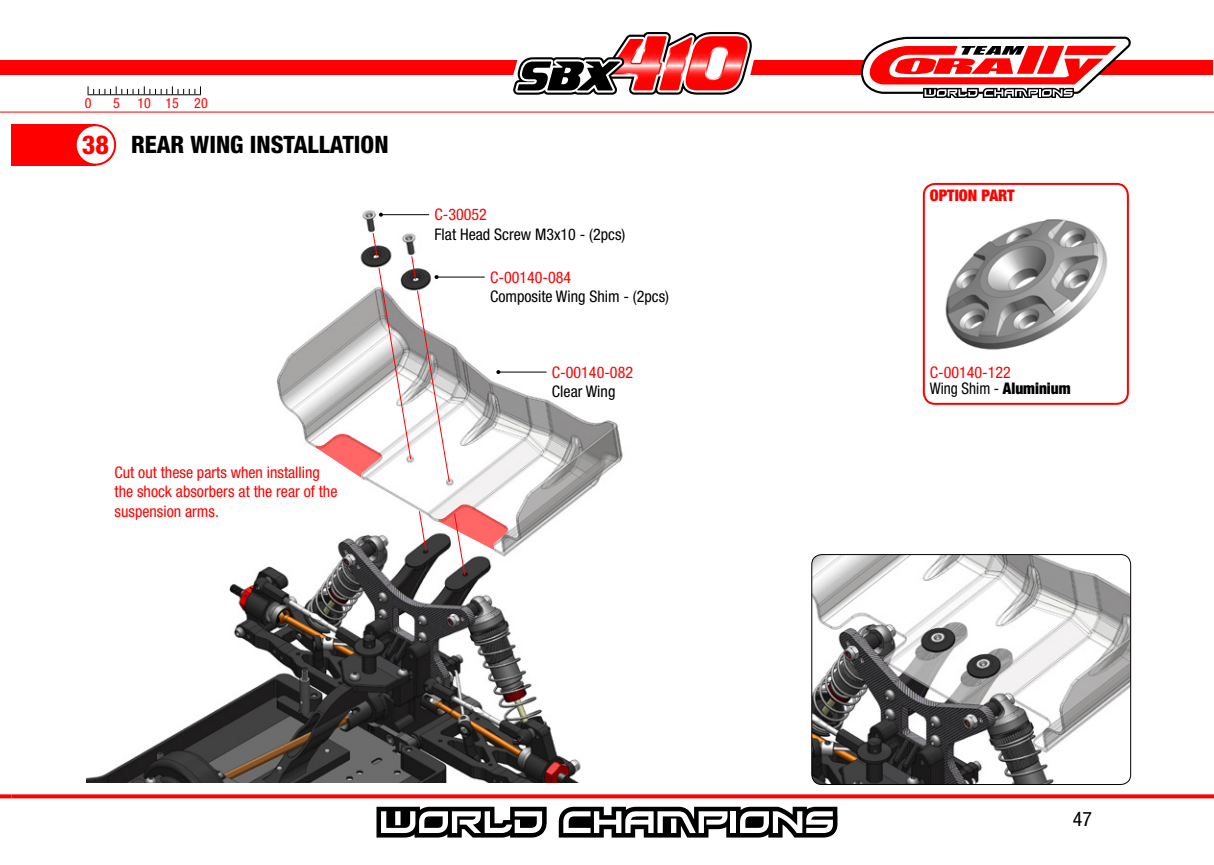
<style>
.page{position:relative;width:1214px;height:865px;background:#fff}
.page>*{position:absolute;margin:0;border:0;box-sizing:border-box;transform-origin:0 0}
.t1{font:800 condensed 24px "Helvetica Neue LT Std";color:#000}
.t2{font:condensed 20px "Helvetica Neue LT Std";color:#000}
.t3{font:condensed 16px/19.2px "Helvetica Neue LT Std";color:#f00}
.t4{font:condensed 16px "Helvetica Neue LT Std";color:#000}
.t5{font:900 condensed 16px "Helvetica Neue LT Std";color:#f00}
.t6{font:condensed 14px "Helvetica Neue LT Std";color:#f00}
.s1{font-size:26px;color:#f00}
.s2{color:#000}
.s3{font-weight:900;color:#000}
</style>
<div class="page">
<div style="left:0;top:60px;width:11px;height:14px;background:#f00"></div>
<div style="left:11px;top:60px;width:1201px;height:14px;background:#f00"></div>
<svg style="left:859px;top:36px;width:273px;height:62px"></svg>
<hr style="left:88px;top:94px;width:113px;height:1px;background:#000">
<svg style="left:88px;top:86px;width:113px;height:8px"></svg>
<hr style="left:0;top:112px;width:1213px;height:1px;background:#f00">
<svg style="left:376px;top:806px;width:170px;height:31px"></svg>
<svg style="left:558px;top:806px;width:279px;height:31px"></svg>
<svg style="left:0;top:794px;width:11px;height:4px"></svg>
<svg style="left:11px;top:794px;width:1202px;height:4px;background:#ff1818"></svg>
<svg style="left:513px;top:32px;width:241px;height:63px"></svg>
<img style="left:812px;top:554px;width:318px;height:230px">
<div style="left:811px;top:554px;width:319px;height:231px;border:1px solid #000;border-radius:10px"></div>
<img style="left:86px;top:210px;width:537px;height:572px">
<div style="left:922px;top:183px;width:206px;height:222px;border:2px solid #f00;border-radius:11px"></div>
<img style="left:945px;top:219px;width:163px;height:131px">
<svg style="left:438px;top:502px;width:71px;height:73px"></svg>
<svg style="left:418px;top:510px;width:9px;height:42px"></svg>
<div style="left:11px;top:124px;width:84px;height:41px;background:#f00"></div>
<div style="left:76px;top:125px;width:39px;height:40px;background:#fff;border-radius:50%"></div>
<div style="left:75px;top:124px;width:41px;height:42px;border:2px solid #f00;border-radius:50%"></div>
<hr style="left:436px;top:276px;width:48px;height:1px;background:#000">
<svg style="left:316px;top:232px;width:134px;height:251px"></svg>
<hr style="left:381px;top:214px;width:48px;height:1px;background:#000">
<svg style="left:379px;top:213px;width:4px;height:4px"></svg>
<hr style="left:498px;top:371px;width:48px;height:1px;background:#000">
<svg style="left:496px;top:370px;width:4px;height:4px"></svg>
<p class="t6" style="left:85px;top:95px;width:8px">0</p>
<p class="t6" style="left:113px;top:95px;width:8px">5</p>
<p class="t6" style="left:137px;top:95px;width:72px">10 15 20</p>
<h1 class="t1" style="left:82px;top:130px;width:308px"><span class="s1">38</span> REAR WING INSTALLATION</h1>
<p class="t3" style="left:115px;top:463px;width:224px">Cut out these parts when installing the shock absorbers at the rear of the suspension arms.</p>
<p class="t3" style="left:434px;top:205px;width:54px">C-30052</p>
<p class="t4" style="left:434px;top:225px;width:192px">Flat Head Screw M3x10 - (2pcs)</p>
<p class="t3" style="left:490px;top:267px;width:83px">C-00140-084</p>
<p class="t4" style="left:490px;top:287px;width:180px">Composite Wing Shim - (2pcs)</p>
<p class="t3" style="left:552px;top:362px;width:83px">C-00140-082</p>
<p class="t4" style="left:552px;top:382px;width:65px">Clear Wing</p>
<p class="t5" style="left:929px;top:186px;width:86px">OPTION PART</p>
<p class="t3" style="left:929px;top:364px;width:142px;line-height:16px">C-00140-122<br><span class="s2">Wing Shim -</span> <span class="s3">Aluminium</span></p>
<p class="t2" style="left:1072px;top:807px;width:21px">47</p>
</div>
